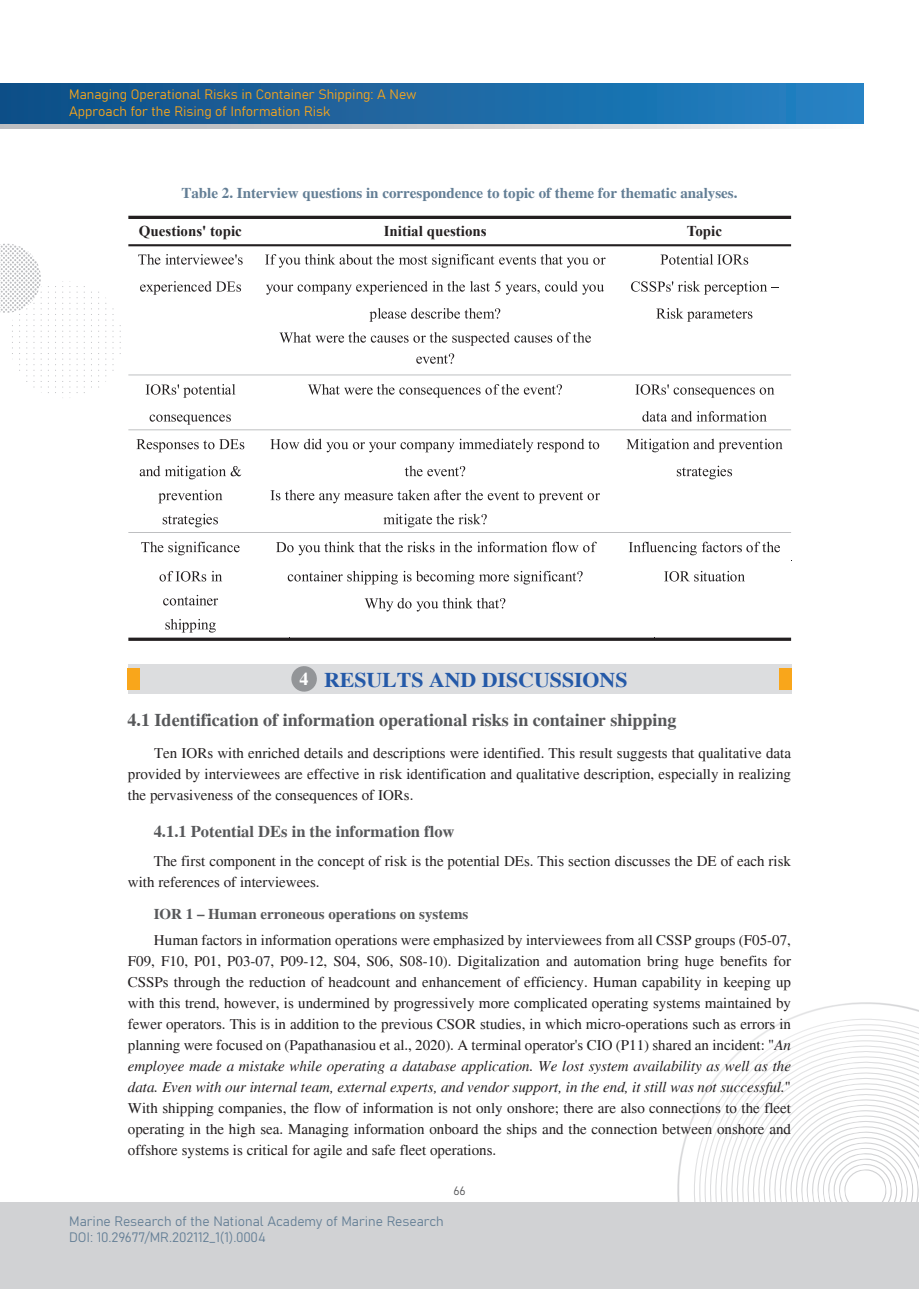
<style>
.page{position:relative;width:919px;height:1289px;background:#fff}
.page>*{position:absolute;margin:0;border:0;box-sizing:border-box;transform-origin:0 0}
.t1{font:700 21px "Times";color:#2459a8;scale:1.04 1}
.t2{font:700 18px "Times";color:#57585a}
.t3{font:700 16.5px "Times";color:#57585a}
.t4{font:15px/21px "Times";color:#231f20;text-align:justify}
.t5{font:700 15px "Times";color:#637e95}
.t6{font:700 15px "Times";color:#57585a}
.t7{font:700 15px "Times New Roman";color:#231f20}
.t8{font:13.5px/16.2px "Bahnschrift";color:#f9a61b}
.t9{font:13.5px/16.2px "Bahnschrift";color:#637e95}
.t10{font:12px "Bahnschrift";color:#57585a}
.s1{font-size:18px;color:#fff}
.s2{font-style:italic}
</style>
<div class="page">
<svg style="left:677px;top:1002px;width:241px;height:200px"></svg>
<svg style="left:693px;top:1018px;width:225px;height:184px"></svg>
<svg style="left:699px;top:1024px;width:219px;height:178px"></svg>
<svg style="left:704px;top:1029px;width:214px;height:173px"></svg>
<svg style="left:710px;top:1034px;width:208px;height:168px"></svg>
<svg style="left:715px;top:1040px;width:203px;height:162px"></svg>
<svg style="left:720px;top:1045px;width:198px;height:157px"></svg>
<svg style="left:726px;top:1050px;width:192px;height:152px"></svg>
<svg style="left:112px;top:308px;width:1px;height:63px"></svg>
<svg style="left:105px;top:297px;width:1px;height:85px"></svg>
<svg style="left:98px;top:291px;width:1px;height:96px"></svg>
<svg style="left:91px;top:291px;width:1px;height:96px"></svg>
<svg style="left:84px;top:286px;width:1px;height:107px"></svg>
<svg style="left:77px;top:286px;width:1px;height:107px"></svg>
<svg style="left:69px;top:281px;width:1px;height:117px"></svg>
<svg style="left:62px;top:281px;width:1px;height:117px"></svg>
<svg style="left:55px;top:286px;width:1px;height:107px"></svg>
<svg style="left:48px;top:286px;width:1px;height:107px"></svg>
<svg style="left:0;top:244px;width:42px;height:149px"></svg>
<svg style="left:0;top:124px;width:809px;height:4px;background:#cecfd1"></svg>
<div style="left:0;top:83px;width:863px;height:41px;background:linear-gradient(to right,#114e85,#2582c3)"></div>
<div style="left:0;top:1202px;width:918px;height:86px;background:#d1d2d4"></div>
<hr style="left:128px;top:216px;width:663px;height:3px;background:#231f20">
<svg style="left:138px;top:254px;width:105px;height:11px"></svg>
<svg style="left:140px;top:281px;width:101px;height:14px"></svg>
<svg style="left:265px;top:254px;width:340px;height:14px"></svg>
<svg style="left:266px;top:281px;width:338px;height:14px"></svg>
<svg style="left:369px;top:308px;width:131px;height:14px"></svg>
<svg style="left:279px;top:332px;width:312px;height:14px"></svg>
<svg style="left:416px;top:353px;width:38px;height:11px"></svg>
<svg style="left:660px;top:254px;width:88px;height:11px"></svg>
<svg style="left:631px;top:281px;width:147px;height:14px"></svg>
<svg style="left:656px;top:308px;width:96px;height:14px"></svg>
<svg style="left:128px;top:244px;width:663px;height:2px"></svg>
<svg style="left:145px;top:384px;width:90px;height:13px"></svg>
<svg style="left:308px;top:384px;width:254px;height:13px"></svg>
<svg style="left:635px;top:384px;width:139px;height:13px"></svg>
<svg style="left:128px;top:374px;width:663px;height:1px"></svg>
<svg style="left:136px;top:439px;width:108px;height:13px"></svg>
<svg style="left:140px;top:465px;width:101px;height:14px"></svg>
<svg style="left:158px;top:489px;width:64px;height:14px"></svg>
<svg style="left:270px;top:438px;width:329px;height:14px"></svg>
<svg style="left:405px;top:465px;width:60px;height:11px"></svg>
<svg style="left:270px;top:489px;width:330px;height:14px"></svg>
<svg style="left:626px;top:438px;width:156px;height:14px"></svg>
<svg style="left:676px;top:465px;width:56px;height:14px"></svg>
<svg style="left:128px;top:411px;width:663px;height:19px"></svg>
<svg style="left:141px;top:541px;width:98px;height:14px"></svg>
<svg style="left:276px;top:541px;width:321px;height:14px"></svg>
<svg style="left:628px;top:541px;width:152px;height:14px"></svg>
<svg style="left:128px;top:514px;width:663px;height:19px"></svg>
<svg style="left:159px;top:571px;width:63px;height:10px"></svg>
<svg style="left:163px;top:595px;width:55px;height:10px"></svg>
<svg style="left:288px;top:571px;width:294px;height:13px"></svg>
<svg style="left:364px;top:598px;width:141px;height:13px"></svg>
<svg style="left:664px;top:571px;width:81px;height:10px"></svg>
<svg style="left:128px;top:619px;width:663px;height:22px"></svg>
<div style="left:128px;top:664px;width:663px;height:29px;background:#dcdddf"></div>
<div style="left:128px;top:668px;width:12px;height:21px;background:#f9a61b"></div>
<div style="left:778px;top:668px;width:13px;height:21px;background:#f9a61b"></div>
<svg style="left:291px;top:666px;width:26px;height:26px"></svg>
<p class="t8" style="left:69px;top:86px;width:349px">Managing Operational Risks in Container Shipping: A New<br>Approach for the Rising of Information Risk</p>
<p class="t5" style="left:181px;top:184px;width:557px">Table 2. Interview questions in correspondence to topic of theme for thematic analyses.</p>
<p class="t7" style="left:139px;top:220px;width:104px">Questions' topic</p>
<p class="t7" style="left:384px;top:220px;width:104px">Initial questions</p>
<p class="t7" style="left:686px;top:220px;width:37px">Topic</p>
<h1 class="t1" style="left:299px;top:667px;width:317px"><span class="s1">4</span> RESULTS AND DISCUSSIONS</h1>
<p class="t2" style="left:128px;top:709px;width:550px">4.1 Identification of information operational risks in container shipping</p>
<p class="t4" style="left:128px;top:742px;width:664px;text-indent:26px">Ten IORs with enriched details and descriptions were identified. This result suggests that qualitative data provided by interviewees are effective in risk identification and qualitative description, especially in realizing the pervasiveness of the consequences of IORs.</p>
<p class="t3" style="left:154px;top:821px;width:302px">4.1.1 Potential DEs in the information flow</p>
<p class="t4" style="left:128px;top:850px;width:664px;text-indent:26px">The first component in the concept of risk is the potential DEs. This section discusses the DE of each risk with references of interviewees.</p>
<p class="t6" style="left:154px;top:905px;width:316px">IOR 1 – Human erroneous operations on systems</p>
<p class="t4" style="left:128px;top:929px;width:664px;text-indent:26px">Human factors in information operations were emphasized by interviewees from all CSSP groups (F05-07, F09, F10, P01, P03-07, P09-12, S04, S06, S08-10). Digitalization and automation bring huge benefits for CSSPs through the reduction of headcount and enhancement of efficiency. Human capability in keeping up with this trend, however, is undermined by progressively more complicated operating systems maintained by fewer operators. This is in addition to the previous CSOR studies, in which micro-operations such as errors in planning were focused on (Papathanasiou et al., 2020). A terminal operator's CIO (P11) shared an incident: "<span class="s2">An employee made a mistake while operating a database application. We lost system availability as well as the data. Even with our internal team, external experts, and vendor support, in the end, it still was not successful.</span>" With shipping companies, the flow of information is not only onshore; there are also connections to the fleet operating in the high sea. Managing information onboard the ships and the connection between onshore and offshore systems is critical for agile and safe fleet operations.</p>
<p class="t9" style="left:69px;top:1212px;width:376px">Marine Research of the National Academy of Marine Research<br>DOI: 10.29677/MR.202112_1(1).0004</p>
<p class="t10" style="left:453px;top:1181px;width:14px">66</p>
</div>
